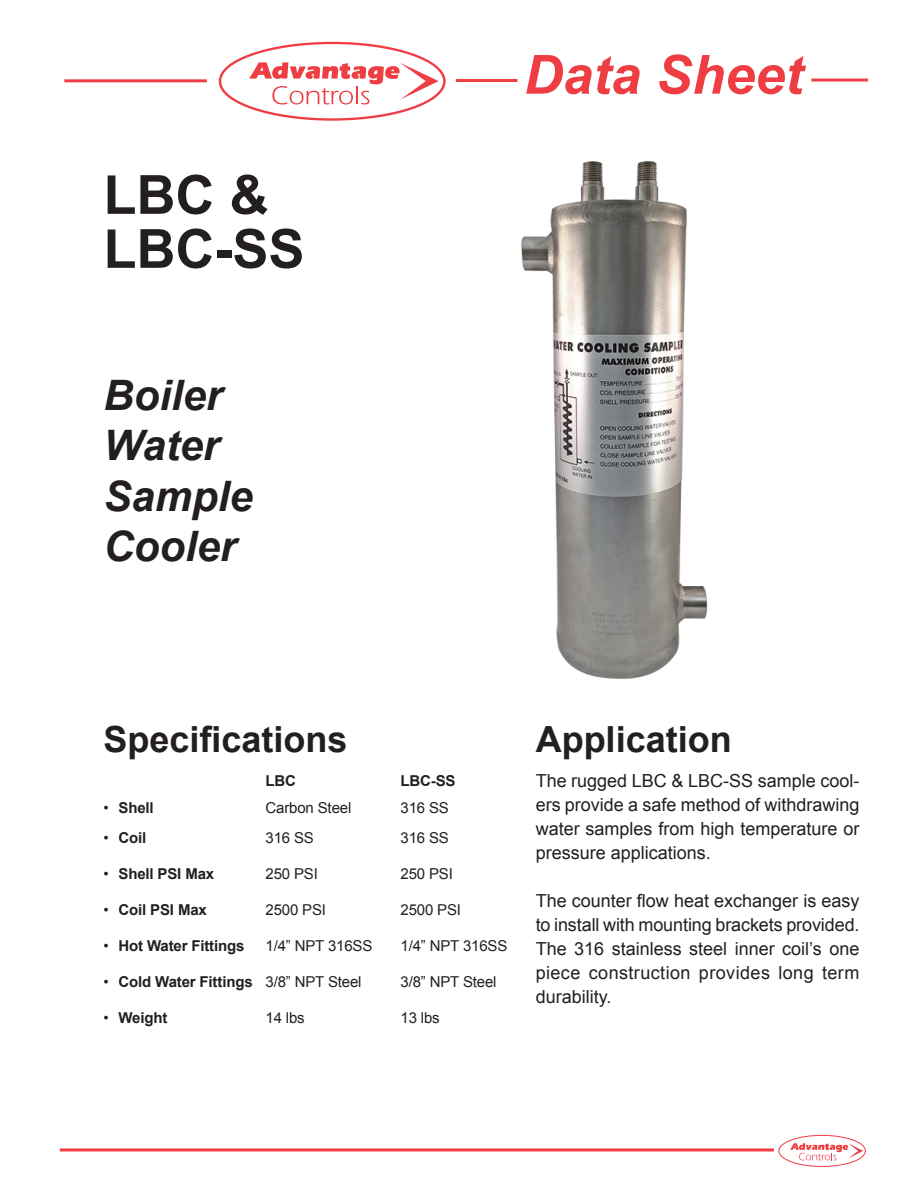
<style>
.page{position:relative;width:918px;height:1188px;background:#fff}
.page>*{position:absolute;margin:0;border:0;box-sizing:border-box;transform-origin:0 0}
.t1{font:700 54px/54px "Arial";color:#231f20}
.t2{font:italic 700 54px "Arial";color:#ee3d43}
.t3{font:italic 700 42px/50.4px "Arial";color:#231f20}
.t4{font:700 36px "Arial";color:#231f20}
.t5{font:18px/24px "Arial";color:#231f20;text-align:justify}
.t6{font:15px "Arial";letter-spacing:-.01em;color:#231f20}
.t7{font:700 15px "Arial";letter-spacing:-.01em;color:#231f20}
.s1{font-weight:400}
</style>
<div class="page">
<hr style="left:60px;top:1148px;width:714px;height:3px;background:#ee3d43">
<hr style="left:456px;top:79px;width:61px;height:3px;background:#ee3d43">
<hr style="left:811px;top:79px;width:57px;height:3px;background:#ee3d43">
<hr style="left:64px;top:79px;width:143px;height:3px;background:#ee3d43">
<div style="left:219px;top:42px;width:227px;height:79px;border:2px solid #ee3d43;border-radius:50%"></div>
<svg style="left:249px;top:62px;width:190px;height:43px"></svg>
<div style="left:778px;top:1135px;width:88px;height:32px;border:1px solid #ee3d43;border-radius:50%"></div>
<svg style="left:790px;top:1143px;width:73px;height:17px"></svg>
<img style="left:521px;top:161px;width:187px;height:518px">
<h1 class="t1" style="left:104px;top:169px;width:202px">LBC &amp;<br>LBC-SS</h1>
<h2 class="t3" style="left:104px;top:371px;width:151px">Boiler<br>Water<br>Sample<br>Cooler</h2>
<h1 class="t2" style="left:524px;top:39px;width:281px">Data Sheet</h1>
<h3 class="t4" style="left:104px;top:715px;width:246px">Specifications</h3>
<p class="t7" style="left:266px;top:771px;width:32px">LBC</p>
<p class="t7" style="left:400px;top:771px;width:57px">LBC-SS</p>
<p class="t7" style="left:104px;top:798px;width:52px"><span class="s1">•</span> Shell</p>
<p class="t6" style="left:266px;top:798px;width:87px">Carbon Steel</p>
<p class="t6" style="left:400px;top:798px;width:50px">316 SS</p>
<p class="t7" style="left:104px;top:828px;width:44px"><span class="s1">•</span> Coil</p>
<p class="t6" style="left:266px;top:828px;width:50px">316 SS</p>
<p class="t6" style="left:400px;top:828px;width:50px">316 SS</p>
<p class="t7" style="left:104px;top:864px;width:112px"><span class="s1">•</span> Shell PSI Max</p>
<p class="t6" style="left:266px;top:864px;width:54px">250 PSI</p>
<p class="t6" style="left:400px;top:864px;width:54px">250 PSI</p>
<p class="t7" style="left:104px;top:900px;width:105px"><span class="s1">•</span> Coil PSI Max</p>
<p class="t6" style="left:266px;top:900px;width:62px">2500 PSI</p>
<p class="t6" style="left:400px;top:900px;width:62px">2500 PSI</p>
<p class="t7" style="left:104px;top:936px;width:143px"><span class="s1">•</span> Hot Water Fittings</p>
<p class="t6" style="left:266px;top:936px;width:108px">1/4” NPT 316SS</p>
<p class="t6" style="left:400px;top:936px;width:108px">1/4” NPT 316SS</p>
<p class="t7" style="left:104px;top:972px;width:260px"><span class="s1">•</span> Cold Water Fittings <span class="s1">3/8” NPT Steel</span></p>
<p class="t6" style="left:400px;top:972px;width:98px">3/8” NPT Steel</p>
<p class="t7" style="left:104px;top:1008px;width:65px"><span class="s1">•</span> Weight</p>
<p class="t6" style="left:266px;top:1008px;width:41px">14 lbs</p>
<p class="t6" style="left:400px;top:1008px;width:41px">13 lbs</p>
<h3 class="t4" style="left:536px;top:715px;width:198px">Application</h3>
<p class="t5" style="left:536px;top:769px;width:325px">The rugged LBC &amp; LBC-SS sample cool&shy;ers provide a safe method of withdrawing water samples from high temperature or pressure applications.</p>
<p class="t5" style="left:536px;top:889px;width:325px">The counter flow heat exchanger is easy to install with mounting brackets provided.<br>The 316 stainless steel inner coil’s one piece construction provides long term durability.</p>
</div>
